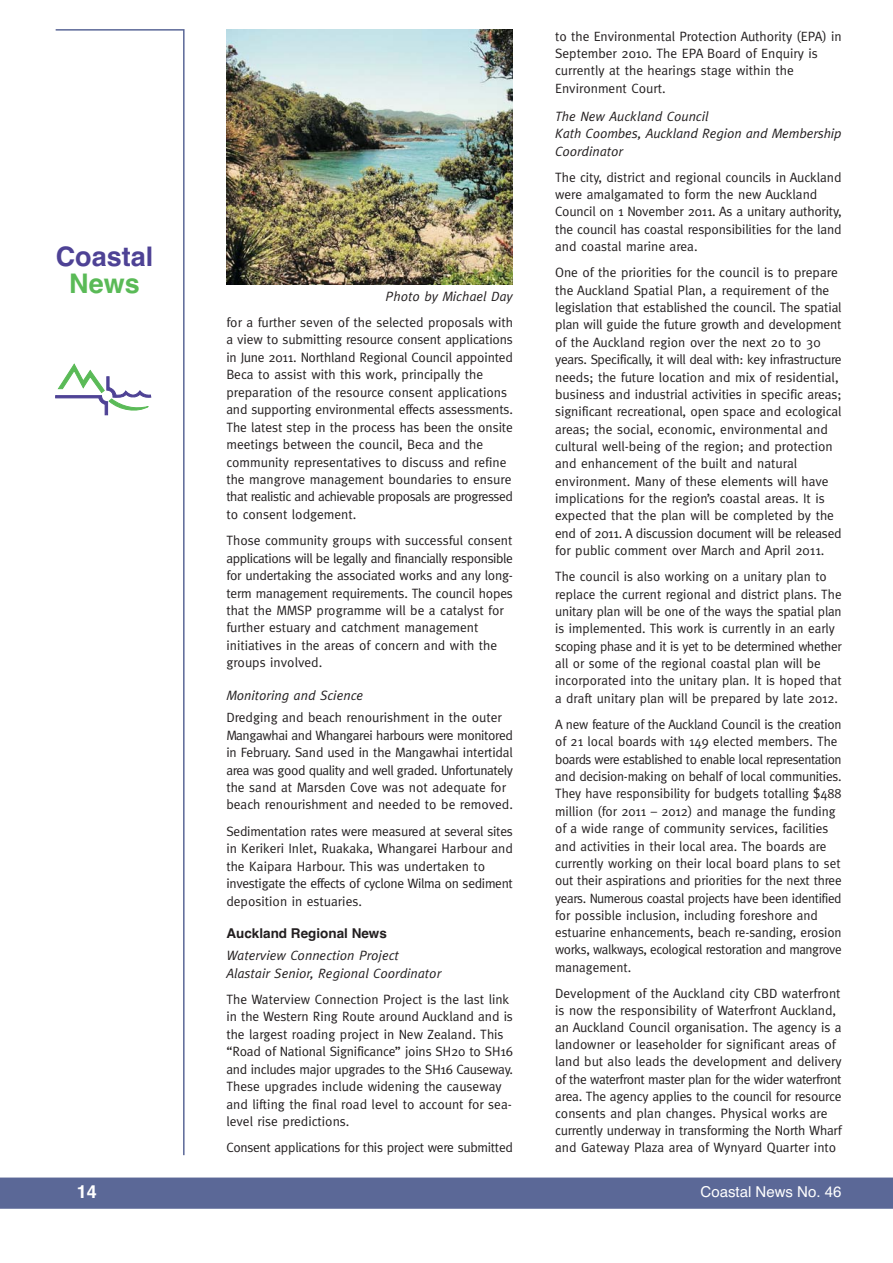
<style>
.page{position:relative;width:893px;height:1263px;background:#fff}
.page>*{position:absolute;margin:0;border:0;box-sizing:border-box;transform-origin:0 0}
.t1{font:700 27px "Helvetica";color:#4e4295}
.t2{font:700 27px "Helvetica";color:#5aba57}
.t3{font:700 18px "Helvetica";color:#fff}
.t4{font:15px "Helvetica";color:#fff}
.t5{font:13.5px/17.4px "Meta";letter-spacing:-.005em;color:#231f20}
.t6{font:italic 13.5px/17.4px "Meta";color:#231f20}
.t7{font:700 13.5px "Helvetica";color:#231f20}
</style>
<div class="page">
<div style="left:0;top:1178px;width:893px;height:31px;background:#5b6897"></div>
<svg style="left:55px;top:29px;width:130px;height:1127px"></svg>
<img style="left:226px;top:30px;width:287px;height:254px">
<h1 class="t1" style="left:56px;top:247px;width:99px">Coastal</h1>
<h1 class="t2" style="left:69px;top:274px;width:72px">News</h1>
<p class="t6" style="left:386px;top:289px;width:129px">Photo by Michael Day</p>
<p class="t5" style="left:226px;top:315px;width:288px">for a further seven of the selected proposals with a view to submitting resource consent applications in June 2011. Northland Regional Council appointed Beca to assist with this work, principally the preparation of the resource consent applications and supporting environmental effects assessments.<br>The latest step in the process has been the onsite meetings between the council, Beca and the community representatives to discuss and refine the mangrove management boundaries to ensure that realistic and achievable proposals are progressed to consent lodgement.</p>
<p class="t5" style="left:226px;top:533px;width:288px">Those community groups with successful consent applications will be legally and financially responsible for undertaking the associated works and any long&shy;term management requirements. The council hopes that the MMSP programme will be a catalyst for further estuary and catchment management initiatives in the areas of concern and with the groups involved.</p>
<p class="t6" style="left:226px;top:688px;width:138px">Monitoring and Science</p>
<p class="t5" style="left:226px;top:710px;width:288px">Dredging and beach renourishment in the outer Mangawhai and Whangarei harbours were monitored in February. Sand used in the Mangawhai intertidal area was good quality and well graded. Unfortunately the sand at Marsden Cove was not adequate for beach renourishment and needed to be removed.</p>
<p class="t5" style="left:226px;top:823px;width:288px">Sedimentation rates were measured at several sites in Kerikeri Inlet, Ruakaka, Whangarei Harbour and the Kaipara Harbour. This was undertaken to investigate the effects of cyclone Wilma on sediment deposition in estuaries.</p>
<p class="t7" style="left:226px;top:929px;width:162px">Auckland Regional News</p>
<p class="t6" style="left:226px;top:948px;width:216px">Waterview Connection Project<br>Alastair Senior, Regional Coordinator</p>
<p class="t5" style="left:226px;top:992px;width:288px">The Waterview Connection Project is the last link in the Western Ring Route around Auckland and is the largest roading project in New Zealand. This “Road of National Significance” joins SH20 to SH16 and includes major upgrades to the SH16 Causeway.<br>These upgrades include widening the causeway and lifting the final road level to account for sea&shy;level rise predictions.</p>
<p class="t5" style="left:226px;top:1140px;width:288px">Consent applications for this project were submitted</p>
<p class="t5" style="left:555px;top:28px;width:288px">to the Environmental Protection Authority (EPA) in September 2010. The EPA Board of Enquiry is currently at the hearings stage within the Environment Court.</p>
<p class="t6" style="left:555px;top:109px;width:288px">The New Auckland Council<br>Kath Coombes, Auckland Region and Membership<br>Coordinator</p>
<p class="t5" style="left:555px;top:169px;width:288px">The city, district and regional councils in Auckland were amalgamated to form the new Auckland Council on 1 November 2011. As a unitary authority, the council has coastal responsibilities for the land and coastal marine area.</p>
<p class="t5" style="left:555px;top:265px;width:288px">One of the priorities for the council is to prepare the Auckland Spatial Plan, a requirement of the legislation that established the council. The spatial plan will guide the future growth and development of the Auckland region over the next 20 to 30 years. Specifically, it will deal with: key infrastructure needs; the future location and mix of residential, business and industrial activities in specific areas; significant recreational, open space and ecological areas; the social, economic, environmental and cultural well-being of the region; and protection and enhancement of the built and natural environment. Many of these elements will have implications for the region’s coastal areas. It is expected that the plan will be completed by the end of 2011. A discussion document will be released for public comment over March and April 2011.</p>
<p class="t5" style="left:555px;top:569px;width:288px">The council is also working on a unitary plan to replace the current regional and district plans. The unitary plan will be one of the ways the spatial plan is implemented. This work is currently in an early scoping phase and it is yet to be determined whether all or some of the regional coastal plan will be incorporated into the unitary plan. It is hoped that a draft unitary plan will be prepared by late 2012.</p>
<p class="t5" style="left:555px;top:717px;width:288px">A new feature of the Auckland Council is the creation of 21 local boards with 149 elected members. The boards were established to enable local representation and decision-making on behalf of local communities.<br>They have responsibility for budgets totalling $488 million (for 2011 – 2012) and manage the funding of a wide range of community services, facilities and activities in their local area. The boards are currently working on their local board plans to set out their aspirations and priorities for the next three years. Numerous coastal projects have been identified for possible inclusion, including foreshore and estuarine enhancements, beach re-sanding, erosion works, walkways, ecological restoration and mangrove management.</p>
<p class="t5" style="left:555px;top:985px;width:288px">Development of the Auckland city CBD waterfront is now the responsibility of Waterfront Auckland, an Auckland Council organisation. The agency is a landowner or leaseholder for significant areas of land but also leads the development and delivery of the waterfront master plan for the wider waterfront area. The agency applies to the council for resource consents and plan changes. Physical works are currently underway in transforming the North Wharf and Gateway Plaza area of Wynyard Quarter into</p>
<h2 class="t3" style="left:77px;top:1185px;width:22px">14</h2>
<p class="t4" style="left:700px;top:1186px;width:142px">Coastal News No. 46</p>
</div>
